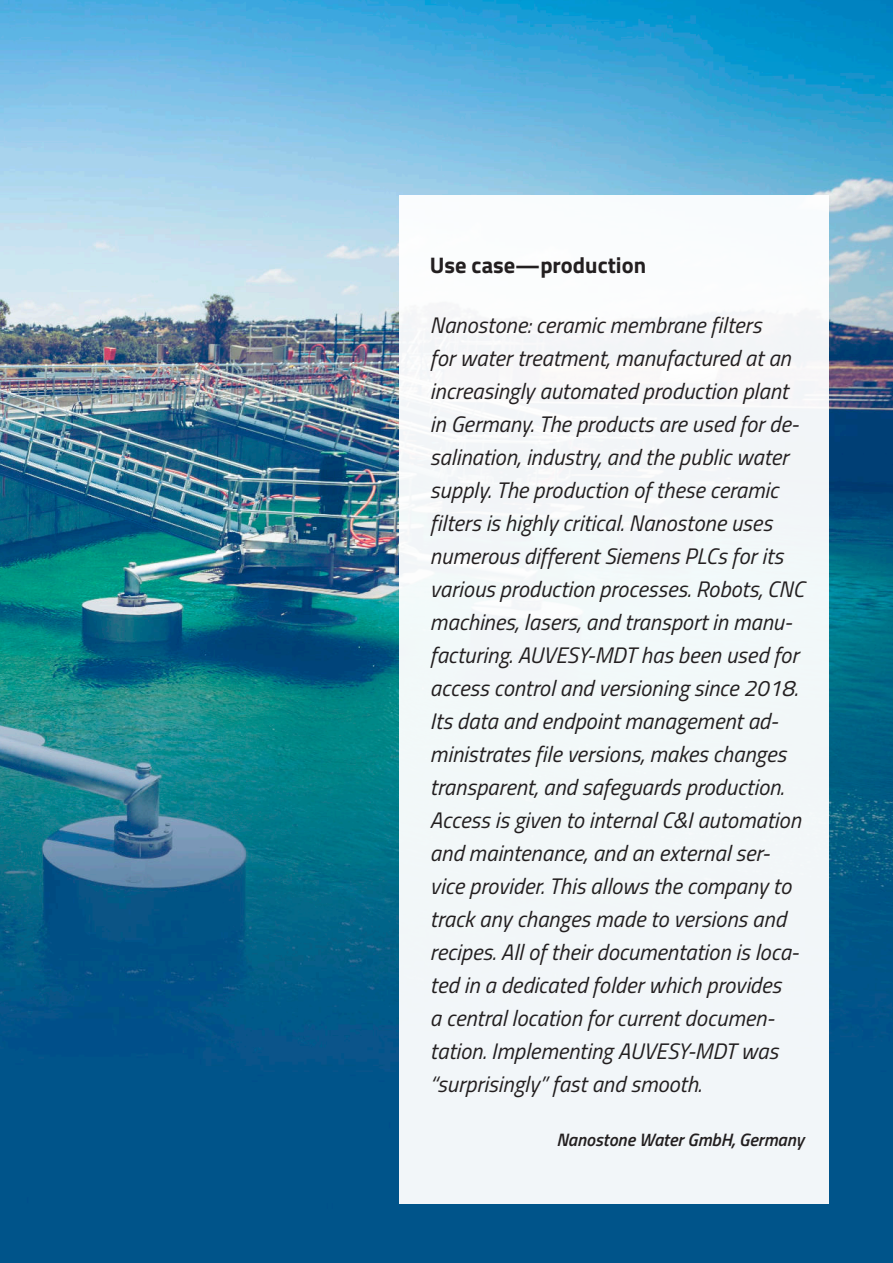
<style>
.page{position:relative;width:893px;height:1263px;background:#fff}
.page>*{position:absolute;margin:0;border:0;box-sizing:border-box;transform-origin:0 0}
.t1{font:italic 22.5px/33px "Titillium Web";color:#231f20}
.t2{font:700 22.5px "Titillium Web";color:#231f20}
.t3{font:italic 600 18px "Titillium Web";color:#231f20}
</style>
<div class="page">
<img style="left:0;top:0;width:893px;height:1263px">
<div style="left:399px;top:196px;width:430px;height:1008px;background:#f2f7f9"></div>
<p class="t2" style="left:430px;top:257px;width:218px">Use case—production</p>
<p class="t1" style="left:430px;top:311px;width:376px">Nanostone: ceramic membrane filters<br>for water treatment, manufactured at an increasingly automated production plant in Germany. The products are used for de&shy;salination, industry, and the public water supply. The production of these ceramic filters is highly critical. Nanostone uses numerous different Siemens PLCs for its various production processes. Robots, CNC machines, lasers, and transport in manu&shy;facturing. AUVESY-MDT has been used for access control and versioning since 2018.<br>Its data and endpoint management ad&shy;ministrates file versions, makes changes transparent, and safeguards production.<br>Access is given to internal C&amp;I automation and maintenance, and an external ser&shy;vice provider. This allows the company to track any changes made to versions and recipes. All of their documentation is loca&shy;ted in a dedicated folder which provides<br>a central location for current documen&shy;tation. Implementing AUVESY-MDT was “surprisingly” fast and smooth.</p>
<p class="t3" style="left:556px;top:1133px;width:249px">Nanostone Water GmbH, Germany</p>
</div>
